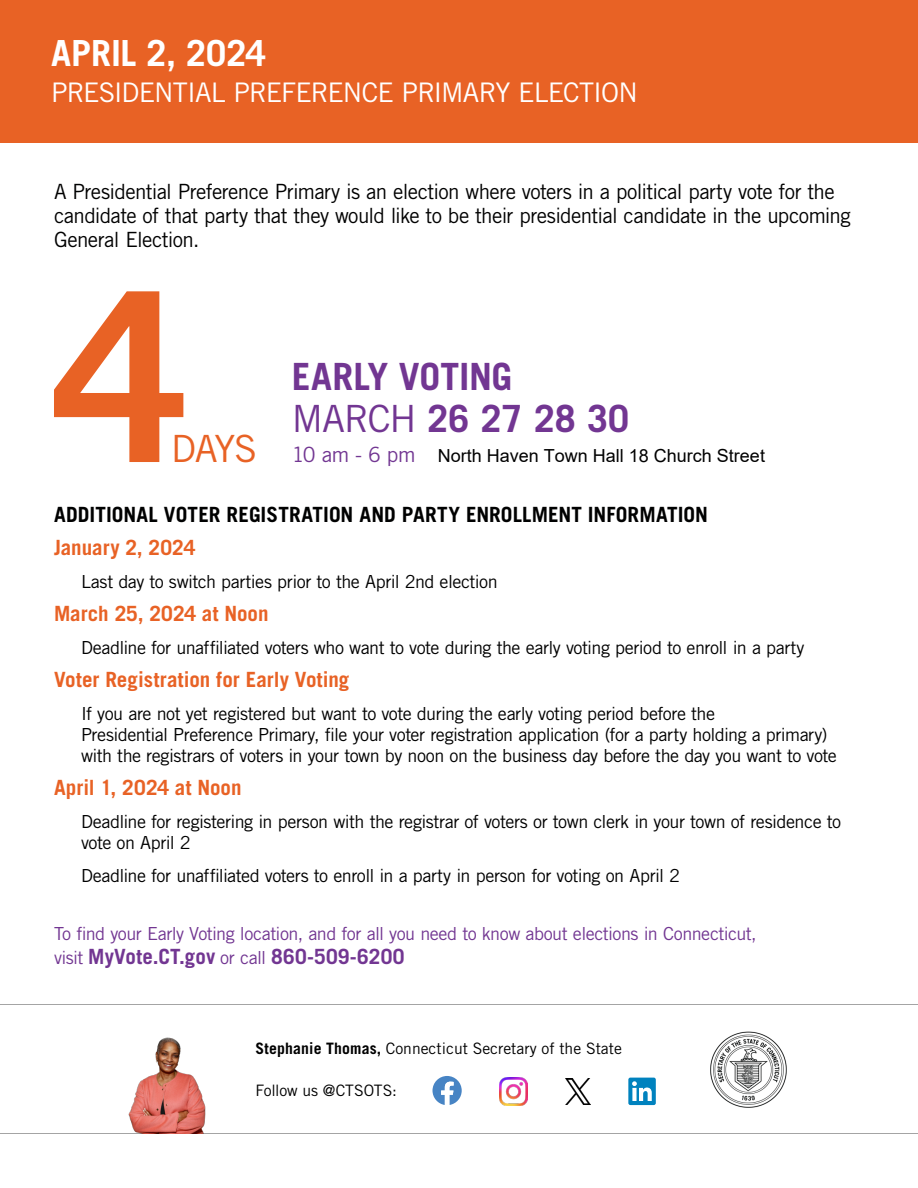
<style>
.page{position:relative;width:918px;height:1188px;background:#fff}
.page>*{position:absolute;margin:0;border:0;box-sizing:border-box;transform-origin:0 0}
.t1{font:700 37.5px "Trade Gothic LT Std";color:#723692}
.t2{font:37.5px "Trade Gothic LT Std";color:#e86225}
.t3{font:700 36px "Trade Gothic LT Std";color:#fff}
.t4{font:27px "Trade Gothic LT Std";letter-spacing:-.035em;color:#fff}
.t5{font:21px/24px "Trade Gothic LT Std";letter-spacing:-.03em;color:#000101}
.t6{font:700 21px "Trade Gothic LT Std";color:#e86225}
.t7{font:700 21px "Trade Gothic LT Std";color:#000101}
.t8{font:700 21px "Trade Gothic LT Std";letter-spacing:.01em;color:#723692}
.t9{font:21px "Trade Gothic LT Std";color:#723692}
.t10{font:18px/21px "Trade Gothic LT Std";letter-spacing:-.025em;color:#000101}
.t11{font:18px "Trade Gothic LT Std";letter-spacing:-.03em;color:#723692}
.t12{font:18px "Arial";color:#000}
.t13{font:15.75px "Trade Gothic LT Std";color:#000101}
.s1{font-weight:400}
.s2{font-weight:400;font-size:18px}
.s3{font-weight:700}
</style>
<div class="page">
<div style="left:0;top:0;width:918px;height:143px;background:#e86225"></div>
<svg style="left:54px;top:291px;width:129px;height:171px"></svg>
<hr style="left:0;top:1133px;width:918px;height:1px;background:#5a5a5a">
<hr style="left:0;top:1004px;width:918px;height:1px;background:#5a5a5a">
<img style="left:128px;top:1038px;width:78px;height:95px">
<img style="left:710px;top:1031px;width:77px;height:77px">
<svg style="left:433px;top:1076px;width:29px;height:29px"></svg>
<img style="left:500px;top:1078px;width:27px;height:27px">
<img style="left:565px;top:1079px;width:25px;height:25px">
<svg style="left:628px;top:1078px;width:28px;height:27px"></svg>
<h2 class="t3" style="left:51px;top:32px;width:216px">APRIL 2, 2024</h2>
<h3 class="t4" style="left:51px;top:77px;width:588px">PRESIDENTIAL PREFERENCE PRIMARY ELECTION</h3>
<p class="t5" style="left:54px;top:179px;width:798px">A Presidential Preference Primary is an election where voters in a political party vote for the candidate of that party that they would like to be their presidential candidate in the upcoming<br>General Election.</p>
<h1 class="t2" style="left:171px;top:426px;width:87px">DAYS</h1>
<h1 class="t1" style="left:292px;top:354px;width:222px">EARLY VOTING</h1>
<h1 class="t1" style="left:292px;top:396px;width:339px"><span class="s1">MARCH</span> 26 27 28 30</h1>
<p class="t9" style="left:292px;top:442px;width:125px">10 am - 6 pm</p>
<p class="t12" style="left:438px;top:443px;width:329px">North Haven Town Hall 18 Church Street</p>
<p class="t7" style="left:54px;top:501px;width:656px">ADDITIONAL VOTER REGISTRATION AND PARTY ENROLLMENT INFORMATION</p>
<p class="t6" style="left:54px;top:534px;width:143px">January 2, 2024</p>
<p class="t10" style="left:81px;top:571px;width:418px">Last day to switch parties prior to the April 2nd election</p>
<p class="t6" style="left:54px;top:600px;width:216px">March 25, 2024 at Noon</p>
<p class="t10" style="left:81px;top:637px;width:725px">Deadline for unaffiliated voters who want to vote during the early voting period to enroll in a party</p>
<p class="t6" style="left:54px;top:666px;width:297px">Voter Registration for Early Voting</p>
<p class="t10" style="left:81px;top:703px;width:757px">If you are not yet registered but want to vote during the early voting period before the<br>Presidential Preference Primary, file your voter registration application (for a party holding a primary) with the registrars of voters in your town by noon on the business day before the day you want to vote</p>
<p class="t6" style="left:54px;top:774px;width:189px">April 1, 2024 at Noon</p>
<p class="t10" style="left:81px;top:811px;width:762px">Deadline for registering in person with the registrar of voters or town clerk in your town of residence to vote on April 2</p>
<p class="t10" style="left:81px;top:865px;width:601px">Deadline for unaffiliated voters to enroll in a party in person for voting on April 2</p>
<p class="t11" style="left:54px;top:922px;width:704px">To find your Early Voting location, and for all you need to know about elections in Connecticut,</p>
<p class="t8" style="left:54px;top:943px;width:352px"><span class="s2">visit</span> MyVote.CT.gov <span class="s2">or call</span> 860-509-6200</p>
<p class="t13" style="left:256px;top:1039px;width:368px"><span class="s3">Stephanie Thomas,</span> Connecticut Secretary of the State</p>
<p class="t13" style="left:256px;top:1081px;width:143px">Follow us @CTSOTS:</p>
</div>
